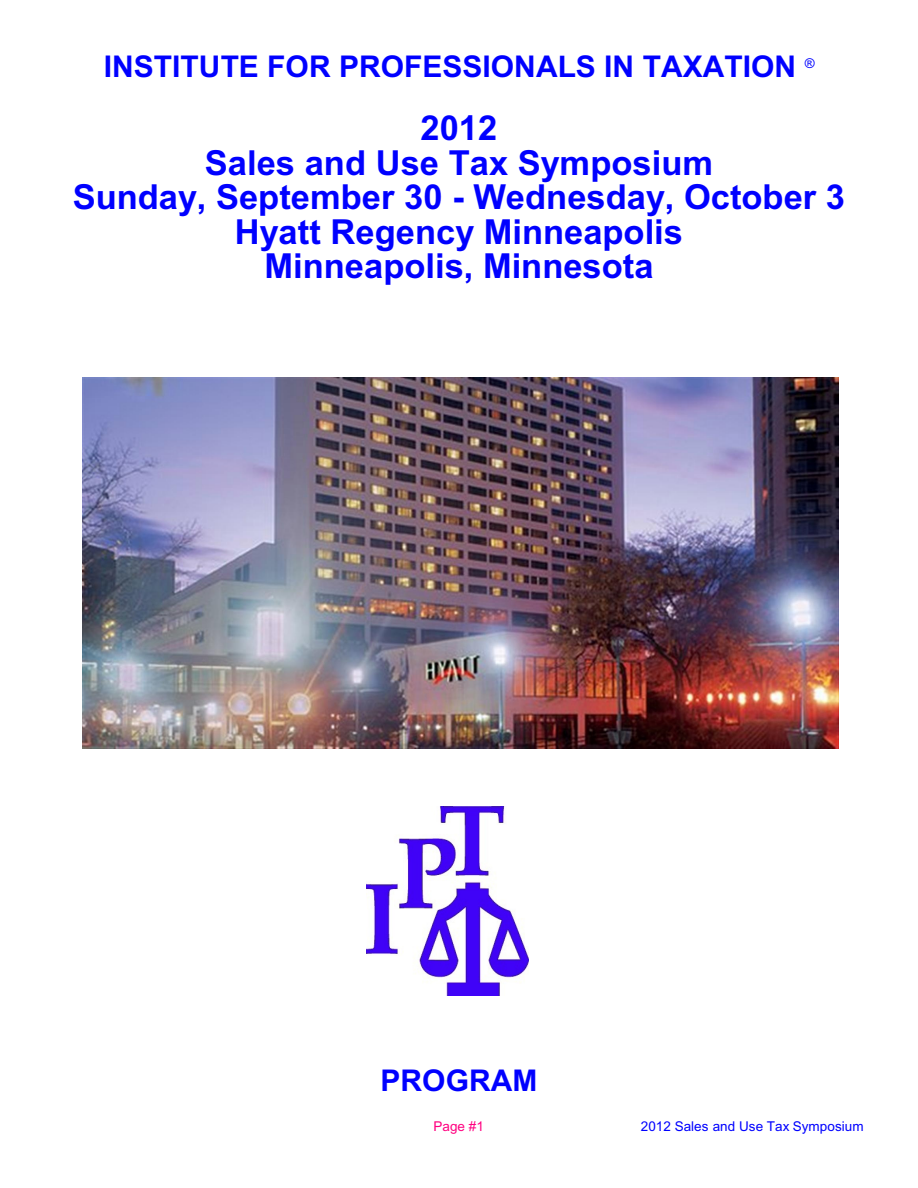
<style>
.page{position:relative;width:918px;height:1188px;background:#fff}
.page>*{position:absolute;margin:0;border:0;box-sizing:border-box;transform-origin:0 0}
.t1{font:700 34.5px/34.5px "Arial";color:#00f;text-align:center}
.t2{font:700 30px "Arial";color:#00f}
.t3{font:13.5px "Arial";color:#00f}
.t4{font:13.5px "Arial";color:#ff0080}
</style>
<div class="page">
<img style="left:82px;top:378px;width:756px;height:370px">
<img style="left:366px;top:806px;width:163px;height:189px">
<p class="t2" style="left:104px;top:55px;width:712px">INSTITUTE FOR PROFESSIONALS IN TAXATION <sup>®</sup></p>
<p class="t1" style="left:73px;top:114px;width:774px">2012<br>Sales and Use Tax Symposium<br>Sunday, September 30 - Wednesday, October 3<br>Hyatt Regency Minneapolis<br>Minneapolis, Minnesota</p>
<p class="t2" style="left:381px;top:1069px;width:159px">PROGRAM</p>
<p class="t4" style="left:434px;top:1121px;width:52px">Page #1</p>
<p class="t3" style="left:641px;top:1121px;width:224px">2012 Sales and Use Tax Symposium</p>
</div>
